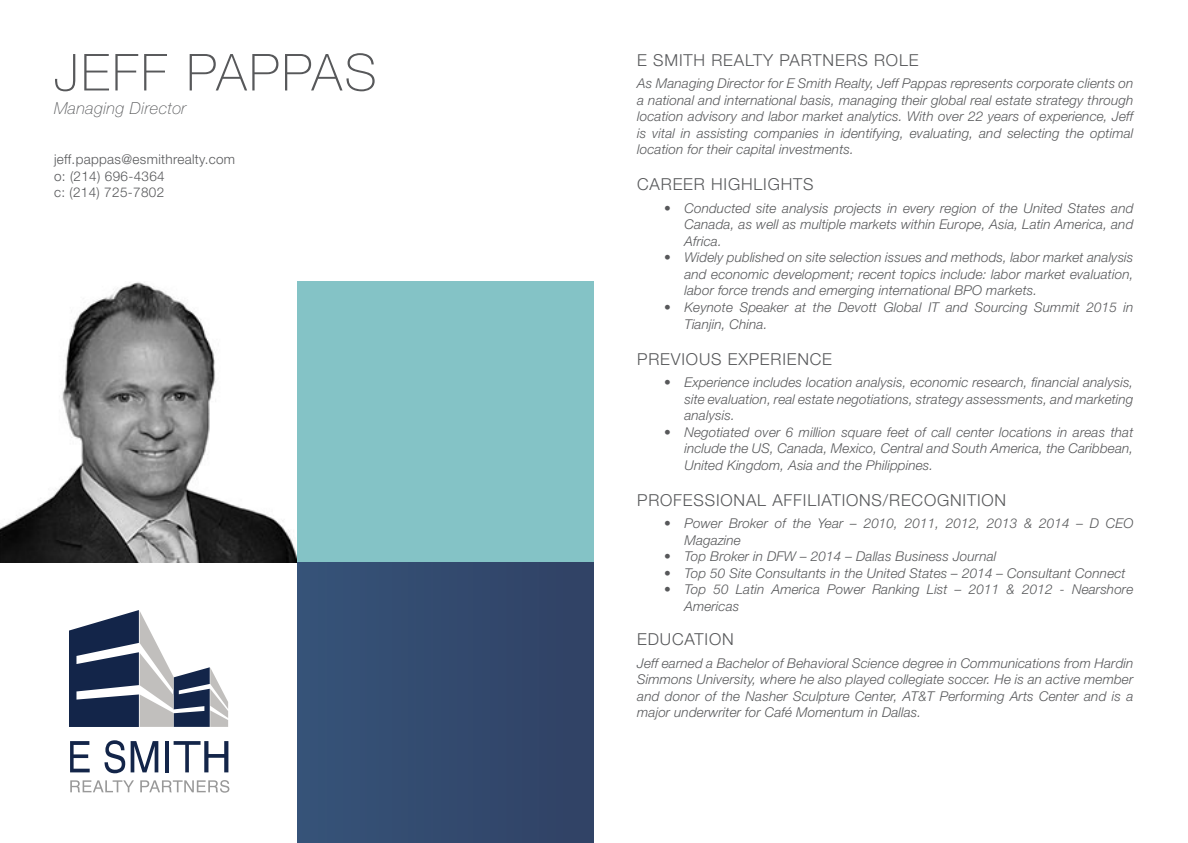
<style>
.page{position:relative;width:1188px;height:843px;background:#fff}
.page>*{position:absolute;margin:0;border:0;box-sizing:border-box;transform-origin:0 0}
.t1{font:100 51px "Helvetica Neue LT Std";letter-spacing:.05em;color:#57585a}
.t2{font:300 16.5px "Helvetica Neue LT Std";letter-spacing:.05em;color:#57585a}
.t3{font:italic 100 16.5px "Helvetica Neue LT Std";letter-spacing:.025em;color:#57585a}
.t4{font:italic 300 13.5px/16.5px "Helvetica Neue LT Std";letter-spacing:.01em;color:#57585a;text-align:justify}
.t5{font:300 13.5px "Helvetica Neue LT Std";letter-spacing:.025em;color:#57585a}
</style>
<div class="page">
<div style="left:297px;top:281px;width:297px;height:281px;background:#84c3c6"></div>
<div style="left:297px;top:562px;width:297px;height:280px;background:#334a6f"></div>
<svg style="left:70px;top:741px;width:20px;height:31px"></svg>
<svg style="left:105px;top:740px;width:20px;height:33px"></svg>
<svg style="left:131px;top:741px;width:27px;height:31px"></svg>
<hr style="left:166px;top:741px;width:3px;height:31px;background:#132549">
<svg style="left:174px;top:741px;width:54px;height:31px"></svg>
<svg style="left:70px;top:780px;width:64px;height:12px"></svg>
<svg style="left:140px;top:780px;width:89px;height:12px"></svg>
<svg style="left:69px;top:610px;width:159px;height:116px"></svg>
<img style="left:0;top:282px;width:296px;height:280px">
<p class="t1" style="left:54px;top:43px;width:324px">JEFF PAPPAS</p>
<p class="t3" style="left:54px;top:99px;width:134px">Managing Director</p>
<p class="t5" style="left:54px;top:151px;width:183px">jeff.pappas@esmithrealty.com</p>
<p class="t5" style="left:54px;top:167px;width:112px">o: (214) 696-4364</p>
<p class="t5" style="left:54px;top:184px;width:112px">c: (214) 725-7802</p>
<p class="t2" style="left:637px;top:50px;width:283px">E SMITH REALTY PARTNERS ROLE</p>
<p class="t4" style="left:637px;top:75px;width:498px">As Managing Director for E Smith Realty, Jeff Pappas represents corporate clients on a national and international basis, managing their global real estate strategy through location advisory and labor market analytics. With over 22 years of experience, Jeff is vital in assisting companies in identifying, evaluating, and selecting the optimal location for their capital investments.</p>
<p class="t2" style="left:637px;top:174px;width:178px">CAREER HIGHLIGHTS</p>
<p class="t4" style="left:684px;top:200px;width:451px;text-indent:-20px">• Conducted site analysis projects in every region of the United States and Canada, as well as multiple markets within Europe, Asia, Latin America, and Africa.</p>
<p class="t4" style="left:684px;top:249px;width:451px;text-indent:-20px">• Widely published on site selection issues and methods, labor market analysis and economic development; recent topics include: labor market evaluation, labor force trends and emerging international BPO markets.</p>
<p class="t4" style="left:684px;top:299px;width:451px;text-indent:-20px">• Keynote Speaker at the Devott Global IT and Sourcing Summit 2015 in<br>Tianjin, China.</p>
<p class="t2" style="left:637px;top:348px;width:196px">PREVIOUS EXPERIENCE</p>
<p class="t4" style="left:684px;top:374px;width:451px;text-indent:-20px">• Experience includes location analysis, economic research, financial analysis, site evaluation, real estate negotiations, strategy assessments, and marketing analysis.</p>
<p class="t4" style="left:684px;top:423px;width:451px;text-indent:-20px">• Negotiated over 6 million square feet of call center locations in areas that include the US, Canada, Mexico, Central and South America, the Caribbean, United Kingdom, Asia and the Philippines.</p>
<p class="t2" style="left:637px;top:489px;width:371px">PROFESSIONAL AFFILIATIONS/RECOGNITION</p>
<p class="t4" style="left:684px;top:515px;width:451px;text-indent:-20px">• Power Broker of the Year – 2010, 2011, 2012, 2013 &amp; 2014 – D CEO<br>Magazine</p>
<p class="t4" style="left:664px;top:548px;width:334px">• Top Broker in DFW – 2014 – Dallas Business Journal</p>
<p class="t4" style="left:664px;top:564px;width:463px">• Top 50 Site Consultants in the United States – 2014 – Consultant Connect</p>
<p class="t4" style="left:684px;top:581px;width:450px;text-indent:-20px">• Top 50 Latin America Power Ranking List – 2011 &amp; 2012 - Nearshore<br>Americas</p>
<p class="t2" style="left:637px;top:629px;width:98px">EDUCATION</p>
<p class="t4" style="left:637px;top:654px;width:498px">Jeff earned a Bachelor of Behavioral Science degree in Communications from Hardin Simmons University, where he also played collegiate soccer. He is an active member and donor of the Nasher Sculpture Center, AT&amp;T Performing Arts Center and is a major underwriter for Café Momentum in Dallas.</p>
</div>
